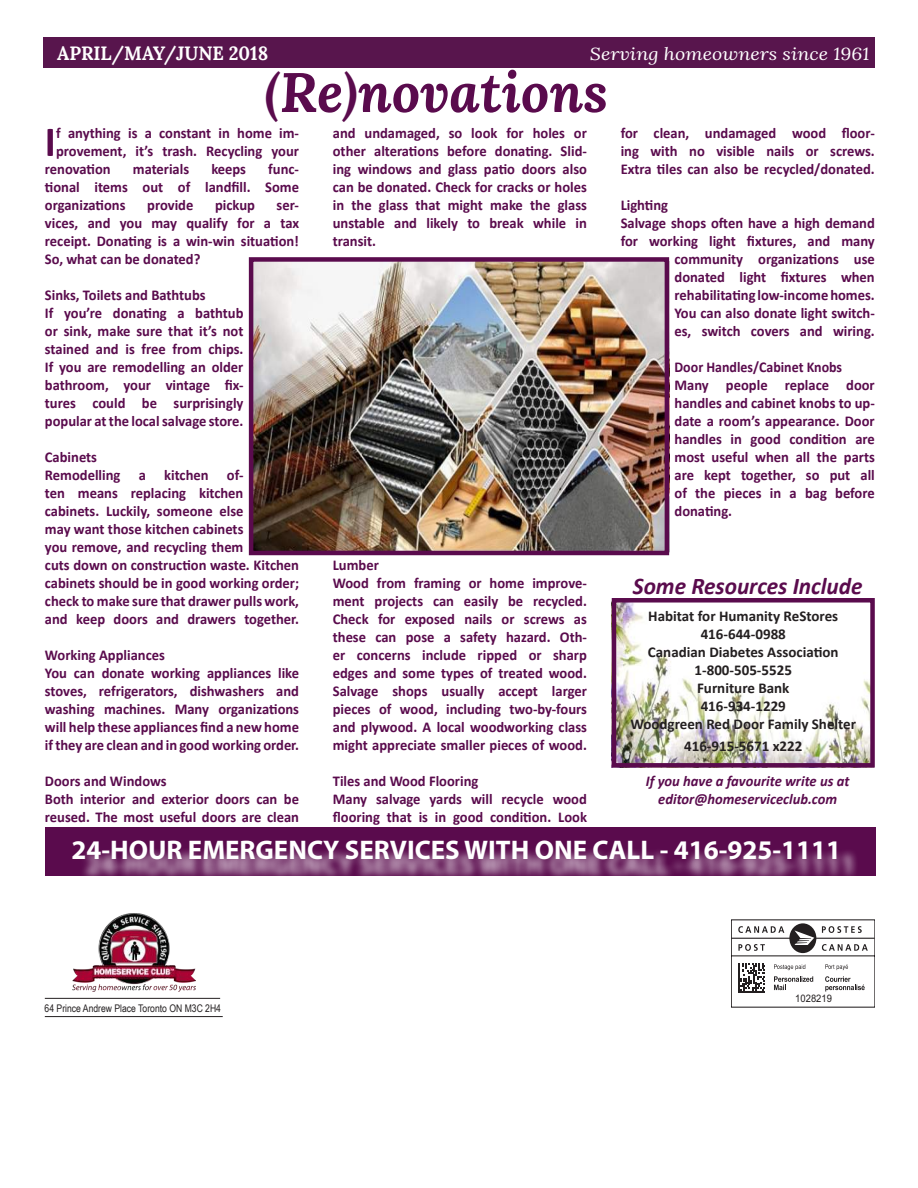
<style>
.page{position:relative;width:918px;height:1188px;background:#fff}
.page>*{position:absolute;margin:0;border:0;box-sizing:border-box;transform-origin:0 0}
.t1{font:italic 700 55.5px "Lora";color:#5a0b4d}
.t2{font:700 43.35px "Calibri";color:#5a0b4d}
.t3{font:700 27px "Myriad Pro";color:#fff}
.t4{font:italic 700 24px "Calibri";color:#5a0b4d}
.t5{font:700 19.2px "Lora";color:#fff;scale:.95 1}
.t6{font:italic 17.4px "Lora";color:#fff;scale:1.14 1}
.t7{font:700 15px/18px "Calibri";color:#5a0b4d}
.t8{font:700 15px/18px "Calibri";color:#5a0b4d;scale:.93 1}
.t9{font:700 15px/18px "Calibri";color:#231f20;text-align:center}
.t10{font:italic 700 15px/18px "Calibri";color:#5a0b4d;text-align:center}
.t11{font:10.5px "Arial Narrow";color:#231f20}
.t12{font:10.35px "Arial";color:#231f20;scale:.91 1}
.s1{font-size:49.5px}
</style>
<div class="page">
<div style="left:45px;top:827px;width:831px;height:48px;background:#5a0b4d"></div>
<svg style="left:731px;top:920px;width:144px;height:87px"></svg>
<hr style="left:45px;top:1016px;width:178px;height:1px;background:#231f20">
<hr style="left:45px;top:998px;width:175px;height:1px;background:#231f20">
<img style="left:72px;top:914px;width:123px;height:78px">
<div style="left:79px;top:847px;width:780px;height:35px;background:#fff;opacity:.75"></div>
<div style="left:43px;top:37px;width:832px;height:31px;background:#58154d"></div>
<img style="left:254px;top:262px;width:410px;height:288px">
<div style="left:249px;top:257px;width:420px;height:298px;border:4px solid #5a0b4d"></div>
<img style="left:617px;top:603px;width:253px;height:160px">
<div style="left:612px;top:598px;width:263px;height:170px;border:4px solid #5a0b4d"></div>
<p class="t5" style="left:57px;top:40px;width:224px">APRIL/MAY/JUNE 2018</p>
<p class="t6" style="left:590px;top:43px;width:247px">Serving homeowners since 1961</p>
<h1 class="t1" style="left:265px;top:55px;width:344px"><span class="s1">(</span>Re<span class="s1">)</span>novations</h1>
<h2 class="t2" style="left:45px;top:111px;width:13px">I</h2>
<p class="t7" style="left:56px;top:124px;width:244px">f anything is a constant in home im-</p>
<p class="t7" style="left:56px;top:142px;width:244px">provement, it’s trash. Recycling your</p>
<p class="t7" style="left:45px;top:160px;width:67px">renovation</p>
<p class="t7" style="left:133px;top:160px;width:58px">materials</p>
<p class="t7" style="left:211px;top:160px;width:36px">keeps</p>
<p class="t7" style="left:45px;top:160px;width:256px;text-align:justify;text-indent:223px">func&shy;tional items out of landfill. Some organizations</p>
<p class="t7" style="left:147px;top:196px;width:48px">provide</p>
<p class="t7" style="left:215px;top:196px;width:41px">pickup</p>
<p class="t7" style="left:45px;top:196px;width:256px;text-align:justify;text-indent:232px">ser&shy;vices, and you may qualify for a tax receipt. Donating is a win-win situation!<br>So, what can be donated?</p>
<p class="t7" style="left:45px;top:286px;width:200px">Sinks, Toilets and Bathtubs<br>If you’re donating a bathtub or sink, make sure that it’s not stained and is free from chips.<br>If you are remodelling an older bathroom, your vintage fix&shy;tures could be surprisingly popular at the local salvage store.</p>
<p class="t7" style="left:45px;top:448px;width:256px">Cabinets<br>Remodelling a kitchen of-<br>ten means replacing kitchen cabinets. Luckily, someone else<br>may want those kitchen cabinets<br>you remove, and recycling them<br>cuts down on construction waste. Kitchen cabinets should be in good working order; check to make sure that drawer pulls work, and keep doors and drawers together.</p>
<p class="t7" style="left:45px;top:646px;width:256px">Working Appliances<br>You can donate working appliances like stoves, refrigerators, dishwashers and washing machines. Many organizations will help these appliances find a new home if they are clean and in good working order.</p>
<p class="t7" style="left:45px;top:772px;width:256px">Doors and Windows<br>Both interior and exterior doors can be reused. The most useful doors are clean</p>
<p class="t7" style="left:333px;top:124px;width:256px;text-align:justify">and undamaged, so look for holes or other alterations before donating. Slid&shy;ing windows and glass patio doors also can be donated. Check for cracks or holes in the glass that might make the glass unstable and likely to break while in transit.</p>
<p class="t7" style="left:333px;top:556px;width:256px">Lumber<br>Wood from framing or home improve&shy;ment projects can easily be recycled.<br>Check for exposed nails or screws as these can pose a safety hazard. Oth&shy;er concerns include ripped or sharp edges and some types of treated wood.<br>Salvage shops usually accept larger pieces of wood, including two-by-fours and plywood. A local woodworking class might appreciate smaller pieces of wood.</p>
<p class="t7" style="left:333px;top:772px;width:256px">Tiles and Wood Flooring<br>Many salvage yards will recycle wood flooring that is in good condition. Look</p>
<p class="t7" style="left:621px;top:124px;width:256px;text-align:justify">for clean, undamaged wood floor&shy;ing with no visible nails or screws.<br>Extra tiles can also be recycled/donated.</p>
<p class="t7" style="left:621px;top:196px;width:49px">Lighting</p>
<p class="t7" style="left:621px;top:214px;width:256px">Salvage shops often have a high demand</p>
<p class="t7" style="left:621px;top:232px;width:256px">for working light fixtures, and many</p>
<p class="t7" style="left:675px;top:250px;width:202px">community organizations use</p>
<p class="t7" style="left:675px;top:268px;width:202px">donated light fixtures when</p>
<p class="t7" style="left:675px;top:286px;width:202px">rehabilitating low-income homes.</p>
<p class="t7" style="left:675px;top:304px;width:202px">You can also donate light switch-</p>
<p class="t7" style="left:675px;top:322px;width:202px">es, switch covers and wiring.</p>
<p class="t8" style="left:675px;top:358px;width:217px">Door Handles/Cabinet Knobs<br>Many people replace door handles and cabinet knobs to up&shy;date a room’s appearance. Door handles in good condition are most useful when all the parts are kept together, so put all of the pieces in a bag before donating.</p>
<h3 class="t4" style="left:633px;top:570px;width:231px">Some Resources Include</h3>
<p class="t9" style="left:630px;top:607px;width:227px">Habitat for Humanity ReStores<br>416-644-0988<br>Canadian Diabetes Association<br>1-800-505-5525<br>Furniture Bank<br>416-934-1229<br>Woodgreen Red Door Family Shelter</p>
<p class="t9" style="left:684px;top:737px;width:120px">416-915-5671 x222</p>
<p class="t10" style="left:646px;top:772px;width:205px">If you have a favourite write us at editor@homeserviceclub.com</p>
<h3 class="t3" style="left:71px;top:832px;width:771px">24-HOUR EMERGENCY SERVICES WITH ONE CALL - 416-925-1111</h3>
<p class="t11" style="left:45px;top:1000px;width:178px">64 Prince Andrew Place Toronto ON M3C 2H4</p>
<p class="t12" style="left:795px;top:991px;width:42px">1028219</p>
</div>
